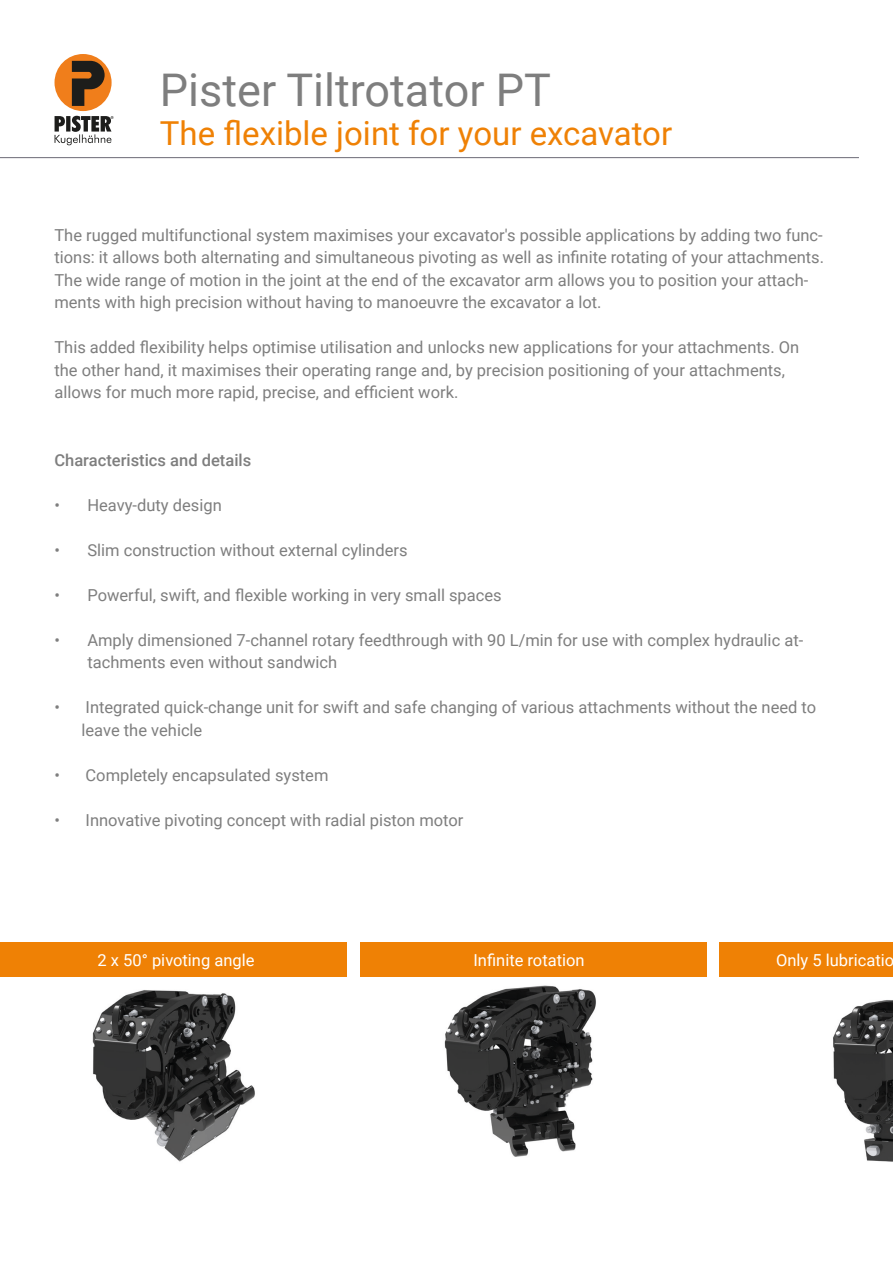
<style>
.page{position:relative;width:893px;height:1263px;background:#fff}
.page>*{position:absolute;margin:0;border:0;box-sizing:border-box;transform-origin:0 0}
.t1{font:45px "Roboto";color:#7e7e7e}
.t2{font:33px "Roboto";color:#ef8105}
.t3{font:16.5px/22.5px "Roboto";color:#7e7e7e}
.t4{font:16.5px "Roboto";color:#fff}
.t5{font:500 16.5px "Roboto";color:#7e7e7e}
</style>
<div class="page">
<svg style="left:55px;top:116px;width:59px;height:29px"></svg>
<div style="left:55px;top:54px;width:57px;height:57px;background:#f07e1b;border-radius:50%"></div>
<svg style="left:72px;top:61px;width:33px;height:45px"></svg>
<hr style="left:0;top:157px;width:859px;height:1px;background:#6b6a76">
<div style="left:0;top:942px;width:346px;height:35px;background:#ef8105"></div>
<div style="left:360px;top:942px;width:346px;height:35px;background:#ef8105"></div>
<div style="left:720px;top:942px;width:173px;height:35px;background:#ef8105"></div>
<img style="left:92px;top:990px;width:163px;height:172px">
<img style="left:444px;top:985px;width:152px;height:172px">
<img style="left:833px;top:1000px;width:60px;height:162px">
<p class="t1" style="left:160px;top:58px;width:393px">Pister Tiltrotator PT</p>
<p class="t2" style="left:160px;top:110px;width:514px">The flexible joint for your excavator</p>
<p class="t3" style="left:54px;top:223px;width:771px">The rugged multifunctional system maximises your excavator's possible applications by adding two func&shy;tions: it allows both alternating and simultaneous pivoting as well as infinite rotating of your attachments.<br>The wide range of motion in the joint at the end of the excavator arm allows you to position your attach&shy;ments with high precision without having to manoeuvre the excavator a lot.</p>
<p class="t3" style="left:54px;top:335px;width:746px">This added flexibility helps optimise utilisation and unlocks new applications for your attachments. On the other hand, it maximises their operating range and, by precision positioning of your attachments, allows for much more rapid, precise, and efficient work.</p>
<p class="t5" style="left:54px;top:448px;width:198px">Characteristics and details</p>
<p class="t3" style="left:54px;top:493px;width:169px">• Heavy-duty design</p>
<p class="t3" style="left:54px;top:538px;width:355px">• Slim construction without external cylinders</p>
<p class="t3" style="left:54px;top:583px;width:449px">• Powerful, swift, and flexible working in very small spaces</p>
<p class="t3" style="left:87px;top:628px;width:717px;text-indent:-33px">• Amply dimensioned 7-channel rotary feedthrough with 90 L/min for use with complex hydraulic at&shy;tachments even without sandwich</p>
<p class="t3" style="left:81px;top:695px;width:736px;text-indent:-27px">• Integrated quick-change unit for swift and safe changing of various attachments without the need to leave the vehicle</p>
<p class="t3" style="left:54px;top:763px;width:276px">• Completely encapsulated system</p>
<p class="t3" style="left:54px;top:808px;width:411px">• Innovative pivoting concept with radial piston motor</p>
<p class="t4" style="left:98px;top:948px;width:158px">2 x 50° pivoting angle</p>
<p class="t4" style="left:473px;top:948px;width:113px">Infinite rotation</p>
<p class="t4" style="left:776px;top:948px;width:120px">Only 5 lubricatio</p>
</div>
